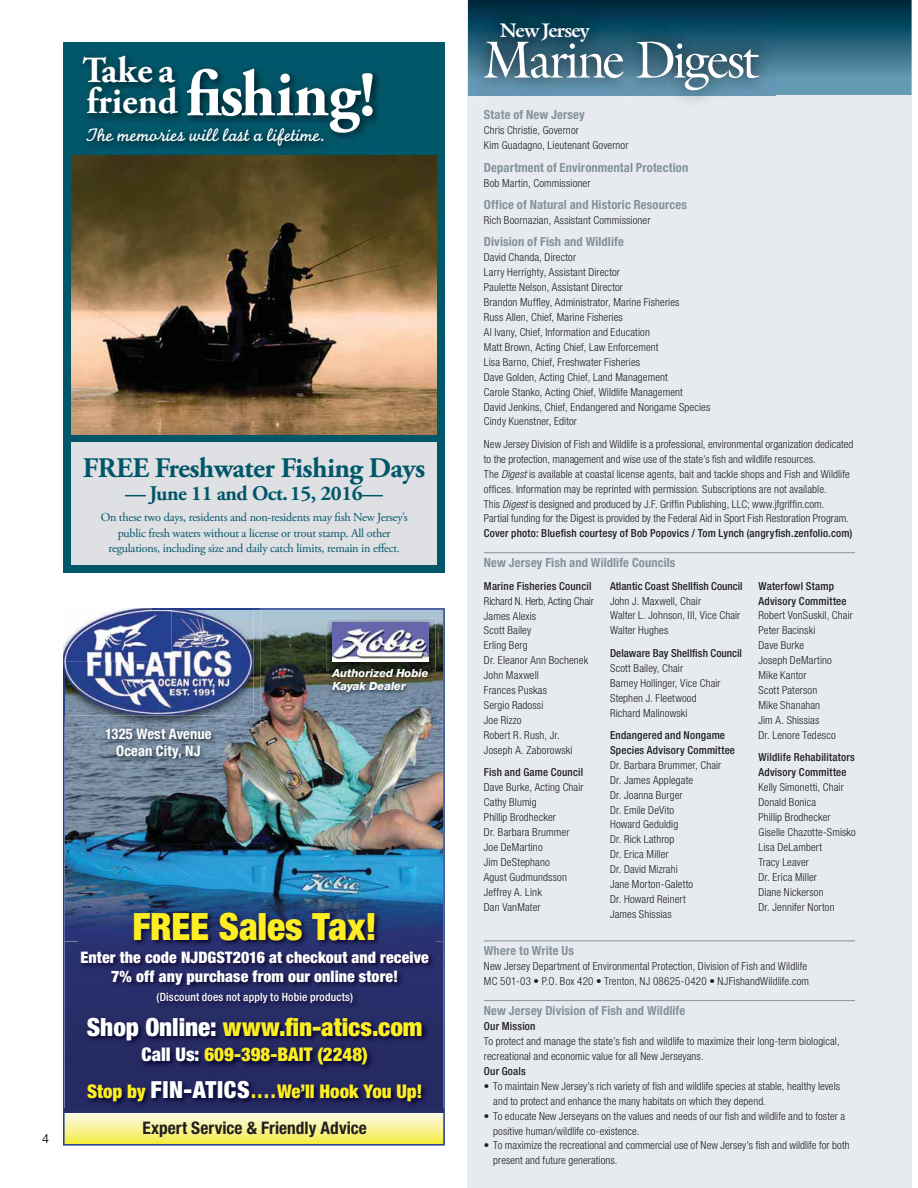
<style>
.page{position:relative;width:918px;height:1188px;background:#fff}
.page>*{position:absolute;margin:0;border:0;box-sizing:border-box;transform-origin:0 0}
.t1{font:700 65.1px "Adobe Garamond Pro";letter-spacing:-.01em;color:#fff}
.t2{font:900 condensed 37.65px "Helvetica Neue LT Std";letter-spacing:-.005em;color:#fcee21}
.t3{font:700 36.9px "Adobe Garamond Pro";color:#fff}
.t4{font:700 28.35px "Adobe Garamond Pro";letter-spacing:-.02em;color:#01576a}
.t5{font:900 condensed 25.2px "Helvetica Neue LT Std";color:#fcee21}
.t6{font:700 20.85px "Adobe Garamond Pro";letter-spacing:-.02em;color:#01576a}
.t7{font:700 19.95px "Galliard";letter-spacing:-.04em;color:#fff}
.t8{font:19.05px "Monoline Script";letter-spacing:-.01em;color:#fff}
.t9{font:900 condensed 18.9px/36.8px "Helvetica Neue LT Std";color:#fcee21;text-align:center}
.t10{font:700 condensed 17.25px "Helvetica Neue LT Std";color:#201e1e}
.t11{font:900 condensed 15.9px/18.9px "Helvetica Neue LT Std";letter-spacing:.005em;color:#fff;text-align:center}
.t12{font:700 condensed 14.55px/17.4px "Helvetica Neue LT Std";letter-spacing:.01em;color:#fff;text-align:center}
.t13{font:700 condensed 12.6px "Helvetica Neue LT Std";letter-spacing:.01em;color:#83929b}
.t14{font:12.6px "Helvetica Neue LT Std";color:#201e1e}
.t15{font:12.15px/15.3px "Adobe Garamond Pro";letter-spacing:-.02em;color:#01576a;text-align:center}
.t16{font:500 condensed 11.4px "Helvetica Neue LT Std";letter-spacing:.015em;color:#fff}
.t17{font:italic 800 11.25px/13.5px "Helvetica Neue LT Std";color:#fff}
.t18{font:300 condensed 10.95px/15px "Helvetica Neue LT Std";letter-spacing:.01em;color:#201e1e}
.t19{font:500 condensed 10.95px/15px "Helvetica Neue LT Std";letter-spacing:.015em;color:#201e1e}
.s1{font-size:36.9px}
.s2{color:#fff}
.s3{font-size:23.55px;color:#fff}
.s4{font-style:italic}
</style>
<div class="page">
<div style="left:63px;top:42px;width:382px;height:531px;background:#01576a"></div>
<div style="left:72px;top:442px;width:365px;height:123px;background:#dfe0e4"></div>
<img style="left:85px;top:56px;width:294px;height:92px">
<img style="left:71px;top:155px;width:366px;height:280px">
<div style="left:467px;top:0;width:445px;height:1188px;background:#e7ebf0"></div>
<svg style="left:468px;top:0;width:444px;height:95px;background:#37687e"></svg>
<hr style="left:484px;top:552px;width:371px;height:1px;background:#83929b">
<hr style="left:484px;top:941px;width:371px;height:1px;background:#83929b">
<hr style="left:484px;top:1000px;width:371px;height:1px;background:#83929b">
<img style="left:63px;top:608px;width:382px;height:538px">
<img style="left:63px;top:608px;width:197px;height:119px">
<img style="left:158px;top:610px;width:95px;height:105px">
<img style="left:63px;top:662px;width:95px;height:53px">
<img style="left:63px;top:608px;width:109px;height:54px">
<img style="left:153px;top:608px;width:100px;height:2px">
<img style="left:63px;top:667px;width:2px;height:48px">
<h3 class="t3" style="left:83px;top:55px;width:94px">Take a</h3>
<h1 class="t1" style="left:87px;top:68px;width:291px"><span class="s1">friend</span> fishing!</h1>
<h3 class="t8" style="left:86px;top:128px;width:241px">The memories will last a lifetime.</h3>
<h3 class="t4" style="left:83px;top:456px;width:344px">FREE Freshwater Fishing Days</h3>
<h3 class="t6" style="left:125px;top:485px;width:259px">— June 11 and Oct. 15, 2016—</h3>
<p class="t15" style="left:101px;top:511px;width:309px">On these two days, residents and non-residents may fish New Jersey’s public fresh waters without a license or trout stamp. All other regulations, including size and daily catch limits, remain in effect.</p>
<h3 class="t12" style="left:105px;top:726px;width:108px">1325 West Avenue<br>Ocean City, NJ</h3>
<p class="t17" style="left:332px;top:666px;width:98px">Authorized Hobie<br>Kayak Dealer</p>
<p class="t14" style="left:42px;top:1134px;width:8px">4</p>
<h2 class="t2" style="left:132px;top:913px;width:246px">FREE Sales Tax!</h2>
<h3 class="t11" style="left:81px;top:949px;width:350px">Enter the code NJDGST2016 at checkout and receive<br>7% off any purchase from our online store!</h3>
<p class="t16" style="left:156px;top:993px;width:198px">(Discount does not apply to Hobie products)</p>
<h3 class="t5" style="left:87px;top:1018px;width:337px"><span class="s2">Shop Online:</span> www.fin-atics.com</h3>
<h3 class="t9" style="left:87px;top:1038px;width:337px"><span class="s2">Call Us:</span> 609-398-BAIT (2248)<br>Stop by <span class="s3">FIN-ATICS</span>....We’ll Hook You Up!</h3>
<h3 class="t10" style="left:142px;top:1122px;width:226px">Expert Service &amp; Friendly Advice</h3>
<h3 class="t7" style="left:500px;top:22px;width:92px">New Jersey</h3>
<p class="t13" style="left:484px;top:110px;width:102px">State of New Jersey</p>
<p class="t18" style="left:484px;top:124px;width:146px">Chris Christie, Governor<br>Kim Guadagno, Lieutenant Governor</p>
<p class="t13" style="left:484px;top:163px;width:206px">Department of Environmental Protection</p>
<p class="t18" style="left:484px;top:176px;width:108px">Bob Martin, Commissioner</p>
<p class="t13" style="left:484px;top:200px;width:205px">Office of Natural and Historic Resources</p>
<p class="t18" style="left:484px;top:214px;width:168px">Rich Boornazian, Assistant Commissioner</p>
<p class="t13" style="left:484px;top:237px;width:141px">Division of Fish and Wildlife</p>
<p class="t18" style="left:484px;top:251px;width:228px">David Chanda, Director<br>Larry Herrighty, Assistant Director<br>Paulette Nelson, Assistant Director<br>Brandon Muffley, Administrator, Marine Fisheries<br>Russ Allen, Chief, Marine Fisheries<br>Al Ivany, Chief, Information and Education<br>Matt Brown, Acting Chief, Law Enforcement<br>Lisa Barno, Chief, Freshwater Fisheries<br>Dave Golden, Acting Chief, Land Management<br>Carole Stanko, Acting Chief, Wildlife Management<br>David Jenkins, Chief, Endangered and Nongame Species Cindy Kuenstner, Editor</p>
<p class="t18" style="left:484px;top:437px;width:371px">New Jersey Division of Fish and Wildlife is a professional, environmental organization dedicated to the protection, management and wise use of the state’s fish and wildlife resources.<br>The <span class="s4">Digest</span> is available at coastal license agents, bait and tackle shops and Fish and Wildlife offices. Information may be reprinted with permission. Subscriptions are not available.<br>This <span class="s4">Digest</span> is designed and produced by J.F. Griffin Publishing, LLC; www.jfgriffin.com.<br>Partial funding for the Digest is provided by the Federal Aid in Sport Fish Restoration Program.</p>
<p class="t19" style="left:484px;top:527px;width:370px">Cover photo: Bluefish courtesy of Bob Popovics / Tom Lynch (angryfish.zenfolio.com)</p>
<p class="t13" style="left:484px;top:558px;width:193px">New Jersey Fish and Wildlife Councils</p>
<p class="t19" style="left:484px;top:579px;width:109px">Marine Fisheries Council</p>
<p class="t18" style="left:484px;top:594px;width:111px">Richard N. Herb, Acting Chair<br>James Alexis<br>Scott Bailey<br>Erling Berg<br>Dr. Eleanor Ann Bochenek<br>John Maxwell<br>Frances Puskas<br>Sergio Radossi<br>Joe Rizzo<br>Robert R. Rush, Jr.<br>Joseph A. Zaborowski</p>
<p class="t19" style="left:484px;top:766px;width:101px">Fish and Game Council</p>
<p class="t18" style="left:484px;top:781px;width:101px">Dave Burke, Acting Chair<br>Cathy Blumig<br>Phillip Brodhecker<br>Dr. Barbara Brummer<br>Joe DeMartino<br>Jim DeStephano<br>Agust Gudmundsson<br>Jeffrey A. Link<br>Dan VanMater</p>
<p class="t19" style="left:610px;top:579px;width:134px">Atlantic Coast Shellfish Council</p>
<p class="t18" style="left:610px;top:594px;width:132px">John J. Maxwell, Chair<br>Walter L. Johnson, III, Vice Chair<br>Walter Hughes</p>
<p class="t19" style="left:610px;top:646px;width:134px">Delaware Bay Shellfish Council</p>
<p class="t18" style="left:610px;top:661px;width:112px">Scott Bailey, Chair<br>Barney Hollinger, Vice Chair<br>Stephen J. Fleetwood<br>Richard Malinowski</p>
<p class="t19" style="left:610px;top:728px;width:127px">Endangered and Nongame<br>Species Advisory Committee</p>
<p class="t18" style="left:610px;top:758px;width:113px">Dr. Barbara Brummer, Chair<br>Dr. James Applegate<br>Dr. Joanna Burger<br>Dr. Emile DeVito<br>Howard Geduldig<br>Dr. Rick Lathrop<br>Dr. Erica Miller<br>Dr. David Mizrahi<br>Jane Morton-Galetto<br>Dr. Howard Reinert<br>James Shissias</p>
<p class="t19" style="left:759px;top:579px;width:90px">Waterfowl Stamp<br>Advisory Committee</p>
<p class="t18" style="left:759px;top:609px;width:96px">Robert VonSuskil, Chair<br>Peter Bacinski<br>Dave Burke<br>Joseph DeMartino<br>Mike Kantor<br>Scott Paterson<br>Mike Shanahan<br>Jim A. Shissias<br>Dr. Lenore Tedesco</p>
<p class="t19" style="left:759px;top:751px;width:98px">Wildlife Rehabilitators<br>Advisory Committee</p>
<p class="t18" style="left:759px;top:781px;width:99px">Kelly Simonetti, Chair<br>Donald Bonica<br>Phillip Brodhecker<br>Giselle Chazotte-Smisko<br>Lisa DeLambert<br>Tracy Leaver<br>Dr. Erica Miller<br>Diane Nickerson<br>Dr. Jennifer Norton</p>
<p class="t13" style="left:484px;top:946px;width:92px">Where to Write Us</p>
<p class="t18" style="left:484px;top:960px;width:327px">New Jersey Department of Environmental Protection, Division of Fish and Wildlife<br>MC 501-03 • P.O. Box 420 • Trenton, NJ 08625-0420 • NJFishandWildlife.com</p>
<p class="t13" style="left:484px;top:1006px;width:203px">New Jersey Division of Fish and Wildlife</p>
<p class="t19" style="left:484px;top:1020px;width:53px">Our Mission</p>
<p class="t18" style="left:484px;top:1035px;width:357px">To protect and manage the state’s fish and wildlife to maximize their long-term biological, recreational and economic value for all New Jerseyans.</p>
<p class="t19" style="left:484px;top:1064px;width:43px">Our Goals</p>
<p class="t18" style="left:493px;top:1079px;width:348px;text-indent:-9px">• To maintain New Jersey’s rich variety of fish and wildlife species at stable, healthy levels and to protect and enhance the many habitats on which they depend.</p>
<p class="t18" style="left:493px;top:1109px;width:353px;text-indent:-9px">• To educate New Jerseyans on the values and needs of our fish and wildlife and to foster a positive human/wildlife co-existence.</p>
<p class="t18" style="left:493px;top:1139px;width:358px;text-indent:-9px">• To maximize the recreational and commercial use of New Jersey’s fish and wildlife for both present and future generations.</p>
</div>
